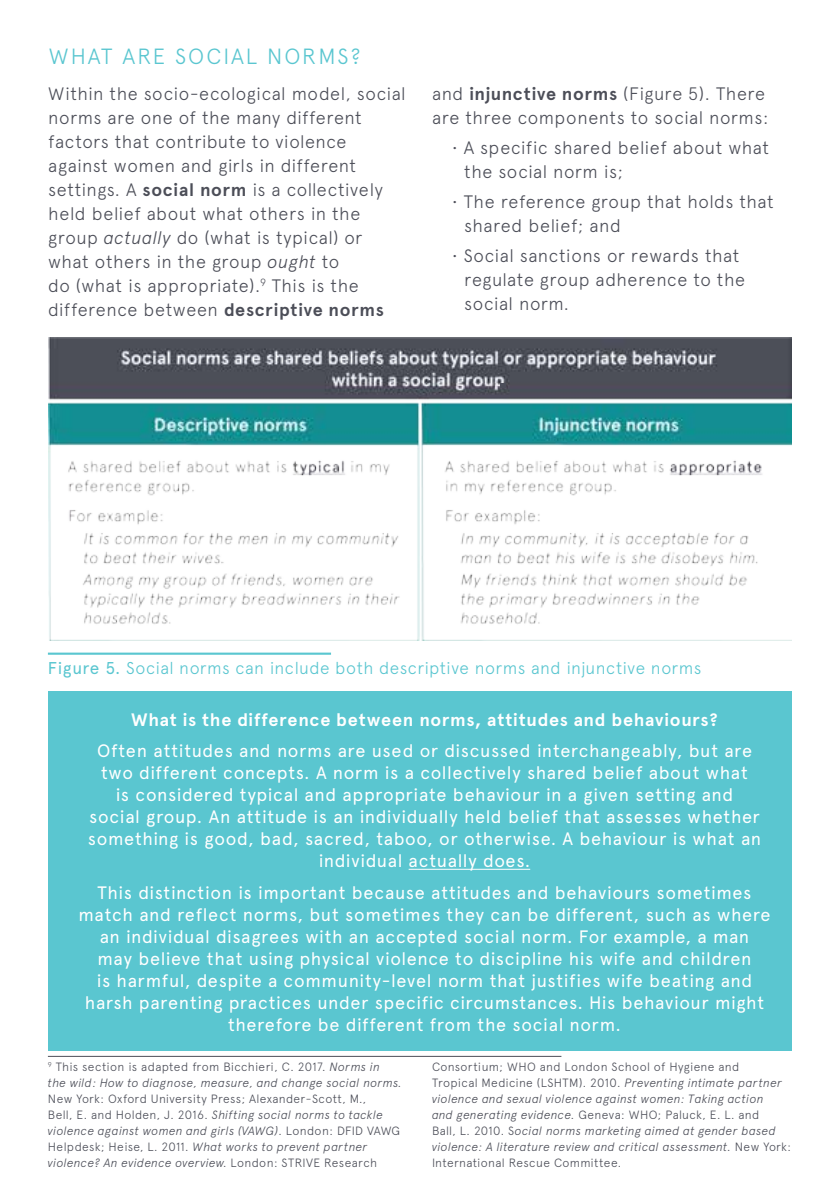
<style>
.page{position:relative;width:840px;height:1191px;background:#fff}
.page>*{position:absolute;margin:0;border:0;box-sizing:border-box;transform-origin:0 0}
.t1{font:300 22px "Apercu";letter-spacing:.09em;color:#5ac6d0}
.t2{font:18px/22px "Apercu";letter-spacing:.03em;color:#fff;text-align:center}
.t3{font:300 18px/24px "Apercu";letter-spacing:.025em;color:#4c4e58}
.t4{font:700 18px "Apercu";letter-spacing:.04em;color:#fff}
.t5{font:300 17.2px "Apercu";letter-spacing:.025em;color:#5ac6d0}
.t6{font:italic 300 12px/16px "Apercu";letter-spacing:.025em;color:#4c4e58}
.t7{font:300 12px/16px "Apercu";letter-spacing:.03em;color:#4c4e58}
.s1{font-weight:700}
.s2{font-style:italic}
.s3{font-weight:400}
.s4{font-style:normal}
</style>
<div class="page">
<img style="left:48px;top:337px;width:743px;height:304px">
<hr style="left:48px;top:652px;width:283px;height:3px;background:#5ac6d0">
<div style="left:48px;top:691px;width:743px;height:359px;background:#5ac6d0"></div>
<hr style="left:408px;top:869px;width:122px;height:1px;background:#fff">
<hr style="left:48px;top:1056px;width:513px;height:1px;background:#4c4e58">
<svg style="left:500px;top:383px;width:5px;height:4px"></svg>
<p class="t1" style="left:49px;top:43px;width:313px">WHAT ARE SOCIAL NORMS?</p>
<p class="t3" style="left:48px;top:82px;width:359px">Within the socio-ecological model, social norms are one of the many different factors that contribute to violence against women and girls in different settings. A <span class="s1">social norm</span> is a collectively held belief about what others in the group <span class="s2">actually</span> do (what is typical) or what others in the group <span class="s2">ought</span> to<br>do (what is appropriate).<sup>9</sup> This is the difference between <span class="s1">descriptive norms</span></p>
<p class="t3" style="left:432px;top:82px;width:338px">and <span class="s1">injunctive norms</span> (Figure 5). There are three components to social norms:</p>
<p class="t3" style="left:464px;top:136px;width:306px;text-indent:-12px">• A specific shared belief about what the social norm is;</p>
<p class="t3" style="left:464px;top:190px;width:311px;text-indent:-12px">• The reference group that holds that shared belief; and</p>
<p class="t3" style="left:464px;top:244px;width:282px;text-indent:-12px">• Social sanctions or rewards that regulate group adherence to the social norm.</p>
<p class="t5" style="left:48px;top:658px;width:654px"><span class="s3">Figure 5.</span> Social norms can include both descriptive norms and injunctive norms</p>
<p class="t4" style="left:131px;top:708px;width:587px">What is the difference between norms, attitudes and behaviours?</p>
<p class="t2" style="left:88px;top:740px;width:674px">Often attitudes and norms are used or discussed interchangeably, but are two different concepts. A norm is a collectively shared belief about what<br>is considered typical and appropriate behaviour in a given setting and<br>social group. An attitude is an individually held belief that assesses whether something is good, bad, sacred, taboo, or otherwise. A behaviour is what an individual actually does.</p>
<p class="t2" style="left:78px;top:881px;width:693px">This distinction is important because attitudes and behaviours sometimes match and reflect norms, but sometimes they can be different, such as where an individual disagrees with an accepted social norm. For example, a man<br>may believe that using physical violence to discipline his wife and children<br>is harmful, despite a community-level norm that justifies wife beating and harsh parenting practices under specific circumstances. His behaviour might therefore be different from the social norm.</p>
<p class="t6" style="left:48px;top:1059px;width:355px"><sup>9</sup> <span class="s4">This section is adapted from Bicchieri, C. 2017.</span> Norms in<br>the wild: How to diagnose, measure, and change social norms.</p>
<p class="t7" style="left:48px;top:1091px;width:353px">New York: Oxford University Press; Alexander-Scott, M.,<br>Bell, E. and Holden, J. 2016. <span class="s2">Shifting social norms to tackle violence against women and girls (VAWG)</span>. London: DFID VAWG Helpdesk; Heise, L. 2011. <span class="s2">What works to prevent partner violence? An evidence overview.</span> London: STRIVE Research</p>
<p class="t6" style="left:432px;top:1058px;width:360px"><span class="s4">Consortium; WHO and London School of Hygiene and<br>Tropical Medicine (LSHTM). 2010.</span> Preventing intimate partner violence and sexual violence against women: Taking action<br>and generating evidence. <span class="s4">Geneva: WHO; Paluck, E. L. and<br>Ball, L. 2010. S</span>ocial norms marketing aimed at gender based violence: A literature review and critical assessment. <span class="s4">New York:<br>International Rescue Committee.</span></p>
</div>
